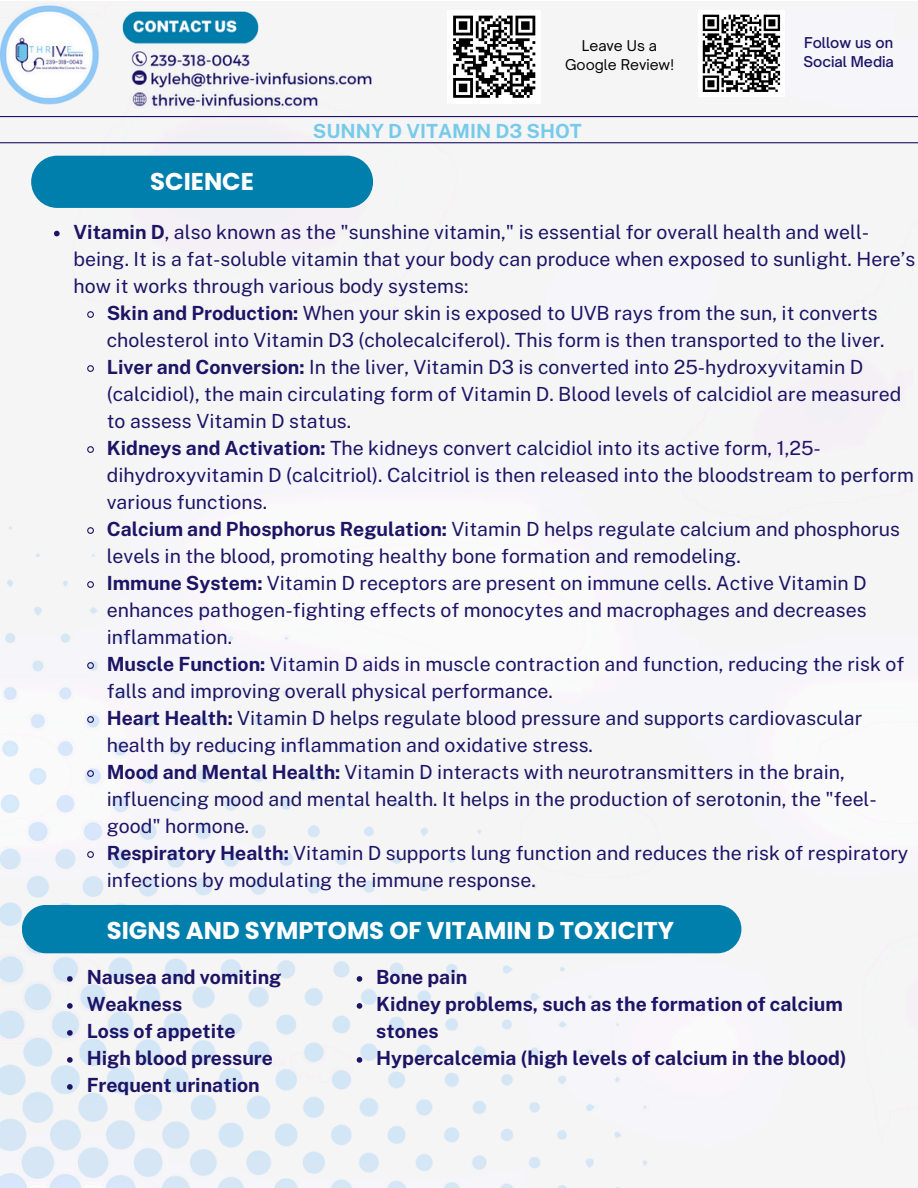
<style>
.page{position:relative;width:918px;height:1188px;background:#fff}
.page>*{position:absolute;margin:0;border:0;box-sizing:border-box;transform-origin:0 0}
.t1{font:700 24.3px "Poppins";color:#fff}
.t2{font:19.5px/27px "Public Sans";color:#1d1465}
.t3{font:700 19.5px/27px "Public Sans";color:#1d1465}
.t4{font:700 19.5px "Public Sans";color:#77caea}
.t5{font:500 14.25px/19.2px "Open Sauce One";color:#1d1465}
.t6{font:14.25px/19.2px "Open Sauce One";color:#000;text-align:center}
.s1{font-weight:700}
</style>
<div class="page">
<div style="left:0;top:2px;width:918px;height:1186px;background:#f5f5f5"></div>
<hr style="left:0;top:142px;width:918px;height:1px;background:#1d1465">
<hr style="left:0;top:116px;width:918px;height:1px;background:#1d1465">
<div style="left:698px;top:10px;width:87px;height:87px;background:#fff"></div>
<svg style="left:702px;top:14px;width:79px;height:78px"></svg>
<div style="left:447px;top:10px;width:94px;height:93px;background:#fff"></div>
<svg style="left:453px;top:15px;width:83px;height:83px"></svg>
<div style="left:31px;top:156px;width:342px;height:52px;background:#007fac;border-radius:26px"></div>
<svg style="left:54px;top:231px;width:6px;height:5px"></svg>
<svg style="left:86px;top:310px;width:9px;height:9px"></svg>
<svg style="left:86px;top:364px;width:9px;height:9px"></svg>
<svg style="left:86px;top:445px;width:9px;height:9px"></svg>
<svg style="left:86px;top:526px;width:9px;height:9px"></svg>
<svg style="left:86px;top:580px;width:9px;height:9px"></svg>
<svg style="left:86px;top:661px;width:9px;height:9px"></svg>
<svg style="left:86px;top:715px;width:9px;height:9px"></svg>
<svg style="left:86px;top:769px;width:9px;height:9px"></svg>
<svg style="left:86px;top:850px;width:9px;height:9px"></svg>
<div style="left:22px;top:905px;width:719px;height:48px;background:#007fac;border-radius:24px"></div>
<svg style="left:67px;top:976px;width:6px;height:6px"></svg>
<svg style="left:67px;top:1003px;width:6px;height:6px"></svg>
<svg style="left:67px;top:1030px;width:6px;height:6px"></svg>
<svg style="left:67px;top:1057px;width:6px;height:6px"></svg>
<svg style="left:67px;top:1084px;width:6px;height:6px"></svg>
<svg style="left:357px;top:976px;width:5px;height:6px"></svg>
<svg style="left:357px;top:1003px;width:5px;height:6px"></svg>
<svg style="left:357px;top:1057px;width:5px;height:6px"></svg>
<p class="t6" style="left:565px;top:36px;width:110px">Leave Us a<br>Google Review!</p>
<p class="t4" style="left:313px;top:119px;width:271px">SUNNY D VITAMIN D3 SHOT</p>
<p class="t5" style="left:803px;top:33px;width:92px">Follow us on<br>Social Media</p>
<h4 class="t1" style="left:150px;top:164px;width:105px">SCIENCE</h4>
<h2 class="t2" style="left:74px;top:218px;width:843px"><span class="s1">Vitamin D</span>, also known as the "sunshine vitamin," is essential for overall health and well&shy;being. It is a fat-soluble vitamin that your body can produce when exposed to sunlight. Here’s how it works through various body systems:</h2>
<h1 class="t2" style="left:107px;top:299px;width:779px"><span class="s1">Skin and Production:</span> When your skin is exposed to UVB rays from the sun, it converts cholesterol into Vitamin D3 (cholecalciferol). This form is then transported to the liver.</h1>
<p class="t2" style="left:107px;top:353px;width:796px"><span class="s1">Liver and Conversion:</span> In the liver, Vitamin D3 is converted into 25-hydroxyvitamin D (calcidiol), the main circulating form of Vitamin D. Blood levels of calcidiol are measured to assess Vitamin D status.</p>
<p class="t2" style="left:107px;top:434px;width:809px"><span class="s1">Kidneys and Activation:</span> The kidneys convert calcidiol into its active form, 1,25- dihydroxyvitamin D (calcitriol). Calcitriol is then released into the bloodstream to perform various functions.</p>
<p class="t2" style="left:107px;top:515px;width:795px"><span class="s1">Calcium and Phosphorus Regulation:</span> Vitamin D helps regulate calcium and phosphorus levels in the blood, promoting healthy bone formation and remodeling.</p>
<p class="t2" style="left:107px;top:569px;width:761px;text-align:justify"><span class="s1">Immune System:</span> Vitamin D receptors are present on immune cells. Active Vitamin D enhances pathogen-fighting effects of monocytes and macrophages and decreases inflammation.</p>
<p class="t2" style="left:107px;top:650px;width:799px"><span class="s1">Muscle Function:</span> Vitamin D aids in muscle contraction and function, reducing the risk of falls and improving overall physical performance.</p>
<p class="t2" style="left:107px;top:704px;width:757px"><span class="s1">Heart Health:</span> Vitamin D helps regulate blood pressure and supports cardiovascular health by reducing inflammation and oxidative stress.</p>
<p class="t2" style="left:107px;top:758px;width:772px"><span class="s1">Mood and Mental Health:</span> Vitamin D interacts with neurotransmitters in the brain, influencing mood and mental health. It helps in the production of serotonin, the "feel&shy;good" hormone.</p>
<p class="t2" style="left:107px;top:839px;width:803px"><span class="s1">Respiratory Health:</span> Vitamin D supports lung function and reduces the risk of respiratory infections by modulating the immune response.</p>
<p class="t1" style="left:107px;top:913px;width:569px">SIGNS AND SYMPTOMS OF VITAMIN D TOXICITY</p>
<p class="t3" style="left:87px;top:963px;width:196px">Nausea and vomiting</p>
<h1 class="t3" style="left:87px;top:990px;width:97px">Weakness</h1>
<p class="t3" style="left:87px;top:1017px;width:150px">Loss of appetite</p>
<p class="t3" style="left:87px;top:1044px;width:188px">High blood pressure</p>
<p class="t3" style="left:87px;top:1071px;width:175px">Frequent urination</p>
<p class="t3" style="left:376px;top:963px;width:93px">Bone pain</p>
<p class="t3" style="left:376px;top:990px;width:468px">Kidney problems, such as the formation of calcium stones</p>
<p class="t3" style="left:376px;top:1044px;width:472px">Hypercalcemia (high levels of calcium in the blood)</p>
</div>
